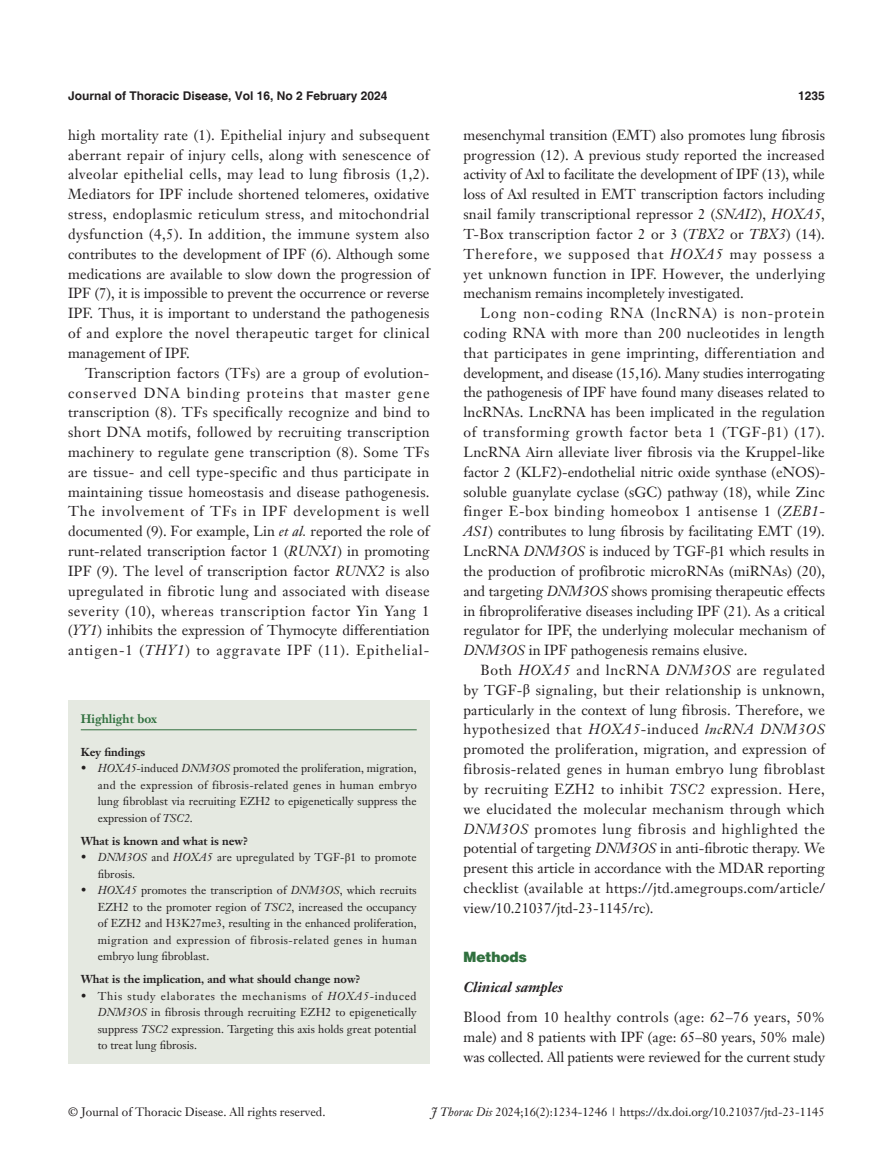
<style>
.page{position:relative;width:893px;height:1170px;background:#fff}
.page>*{position:absolute;margin:0;border:0;box-sizing:border-box;transform-origin:0 0}
.t1{font:14.25px/19.8px "Janson Text LT";color:#231f20;text-align:justify}
._2ji-zhengti{font:italic 700 14.25px "Janson Text LT";color:#231f20}
._1ji-6_5{font:900 14.25px "Helvetica";color:#30703e}
.t2{font:12px "Janson Text LT";color:#231f20}
.t3{font:700 12px "Helvetica";color:#231f20}
.Cite{font:700 12px "Janson Text LT";color:#30703e}
.Cite-2{font:11.25px/16.5px "Janson Text LT";color:#231f20;text-align:justify}
.Cite-3{font:700 11.25px "Janson Text LT";color:#231f20}
.box-biaoti{font:700 11.25px "Janson Text LT";color:#231f20}
.s1{font-style:italic}
.s2{font-family:"Times New Roman"}
</style>
<div class="page">
<div style="left:68px;top:700px;width:361px;height:363px;background:#e5e9e1"></div>
<hr style="left:81px;top:729px;width:336px;height:1px;background:#30703e">
<p class="t3" style="left:68px;top:88px;width:321px">Journal of Thoracic Disease, Vol 16, No 2 February 2024</p>
<p class="t3" style="left:798px;top:88px;width:28px">1235</p>
<p class="t1" style="left:68px;top:125px;width:363px">high mortality rate (1). Epithelial injury and subsequent aberrant repair of injury cells, along with senescence of alveolar epithelial cells, may lead to lung fibrosis (1,2).<br>Mediators for IPF include shortened telomeres, oxidative stress, endoplasmic reticulum stress, and mitochondrial dysfunction (4,5). In addition, the immune system also contributes to the development of IPF (6). Although some medications are available to slow down the progression of IPF (7), it is impossible to prevent the occurrence or reverse IPF. Thus, it is important to understand the pathogenesis of and explore the novel therapeutic target for clinical management of IPF.</p>
<p class="t1" style="left:68px;top:363px;width:363px;text-indent:17px">Transcription factors (TFs) are a group of evolution&shy;conserved DNA binding proteins that master gene transcription (8). TFs specifically recognize and bind to short DNA motifs, followed by recruiting transcription machinery to regulate gene transcription (8). Some TFs are tissue- and cell type-specific and thus participate in maintaining tissue homeostasis and disease pathogenesis.<br>The involvement of TFs in IPF development is well documented (9). For example, Lin <span class="s1">et al.</span> reported the role of runt-related transcription factor 1 (<span class="s1">RUNX1</span>) in promoting IPF (9). The level of transcription factor <span class="s1">RUNX2</span> is also upregulated in fibrotic lung and associated with disease severity (10), whereas transcription factor Yin Yang 1 (<span class="s1">YY1</span>) inhibits the expression of Thymocyte differentiation antigen-1 (<span class="s1">THY1</span>) to aggravate IPF (11). Epithelial-</p>
<p class="Cite" style="left:81px;top:711px;width:78px">Highlight box</p>
<p class="box-biaoti" style="left:81px;top:744px;width:66px">Key findings</p>
<p class="Cite-2" style="left:98px;top:760px;width:320px;text-indent:-17px">• <span class="s1">HOXA5</span>-induced <span class="s1">DNM3OS</span> promoted the proliferation, migration, and the expression of fibrosis-related genes in human embryo lung fibroblast via recruiting EZH2 to epigenetically suppress the expression of <span class="s1">TSC2</span>.</p>
<p class="Cite-3" style="left:81px;top:833px;width:169px">What is known and what is new?</p>
<p class="Cite-2" style="left:98px;top:849px;width:320px;text-indent:-17px">• <span class="s1">DNM3OS</span> and <span class="s1">HOXA5</span> are upregulated by TGF-<span class="s2">β</span>1 to promote fibrosis.</p>
<p class="Cite-2" style="left:98px;top:882px;width:321px;text-indent:-17px">• <span class="s1">HOXA5</span> promotes the transcription of <span class="s1">DNM3OS</span>, which recruits EZH2 to the promoter region of <span class="s1">TSC2</span>, increased the occupancy of EZH2 and H3K27me3, resulting in the enhanced proliferation, migration and expression of fibrosis-related genes in human embryo lung fibroblast.</p>
<p class="Cite-3" style="left:81px;top:971px;width:281px">What is the implication, and what should change now?</p>
<p class="Cite-2" style="left:98px;top:987px;width:320px;text-indent:-17px">• This study elaborates the mechanisms of <span class="s1">HOXA5</span>-induced <span class="s1">DNM3OS</span> in fibrosis through recruiting EZH2 to epigenetically suppress <span class="s1">TSC2</span> expression. Targeting this axis holds great potential to treat lung fibrosis.</p>
<p class="t1" style="left:463px;top:125px;width:363px">mesenchymal transition (EMT) also promotes lung fibrosis progression (12). A previous study reported the increased activity of Axl to facilitate the development of IPF (13), while loss of Axl resulted in EMT transcription factors including snail family transcriptional repressor 2 (<span class="s1">SNAI2</span>), <span class="s1">HOXA5</span>, T-Box transcription factor 2 or 3 (<span class="s1">TBX2</span> or <span class="s1">TBX3</span>) (14).<br>Therefore, we supposed that <span class="s1">HOXA5</span> may possess a yet unknown function in IPF. However, the underlying mechanism remains incompletely investigated.</p>
<p class="t1" style="left:463px;top:303px;width:363px;text-indent:17px">Long non-coding RNA (lncRNA) is non-protein coding RNA with more than 200 nucleotides in length that participates in gene imprinting, differentiation and development, and disease (15,16). Many studies interrogating the pathogenesis of IPF have found many diseases related to lncRNAs. LncRNA has been implicated in the regulation of transforming growth factor beta 1 (TGF-<span class="s2">β</span>1) (17).<br>LncRNA Airn alleviate liver fibrosis via the Kruppel-like factor 2 (KLF2)-endothelial nitric oxide synthase (eNOS)- soluble guanylate cyclase (sGC) pathway (18), while Zinc finger E-box binding homeobox 1 antisense 1 (<span class="s1">ZEB1- AS1</span>) contributes to lung fibrosis by facilitating EMT (19).<br>LncRNA <span class="s1">DNM3OS</span> is induced by TGF-<span class="s2">β</span>1 which results in the production of profibrotic microRNAs (miRNAs) (20), and targeting <span class="s1">DNM3OS</span> shows promising therapeutic effects in fibroproliferative diseases including IPF (21). As a critical regulator for IPF, the underlying molecular mechanism of <span class="s1">DNM3OS</span> in IPF pathogenesis remains elusive.</p>
<p class="t1" style="left:463px;top:660px;width:363px;text-indent:17px">Both <span class="s1">HOXA5</span> and lncRNA <span class="s1">DNM3OS</span> are regulated by TGF-<span class="s2">β</span> signaling, but their relationship is unknown, particularly in the context of lung fibrosis. Therefore, we hypothesized that <span class="s1">HOXA5</span>-induced <span class="s1">lncRNA DNM3OS </span>promoted the proliferation, migration, and expression of fibrosis-related genes in human embryo lung fibroblast by recruiting EZH2 to inhibit <span class="s1">TSC2</span> expression. Here, we elucidated the molecular mechanism through which <span class="s1">DNM3OS</span> promotes lung fibrosis and highlighted the potential of targeting <span class="s1">DNM3OS</span> in anti-fibrotic therapy. We present this article in accordance with the MDAR reporting checklist (available at https://jtd.amegroups.com/article/ view/10.21037/jtd-23-1145/rc).</p>
<p class="_1ji-6_5" style="left:463px;top:947px;width:65px">Methods</p>
<p class="_2ji-zhengti" style="left:463px;top:977px;width:101px">Clinical samples</p>
<p class="t1" style="left:463px;top:1006px;width:363px">Blood from 10 healthy controls (age: 62–76 years, 50% male) and 8 patients with IPF (age: 65–80 years, 50% male) was collected. All patients were reviewed for the current study</p>
<p class="t2" style="left:68px;top:1104px;width:259px">© Journal of Thoracic Disease. All rights reserved.</p>
<p class="t2" style="left:431px;top:1104px;width:395px"><span class="s1">J Thorac Dis</span> 2024;16(2):1234-1246 | https://dx.doi.org/10.21037/jtd-23-1145</p>
</div>
